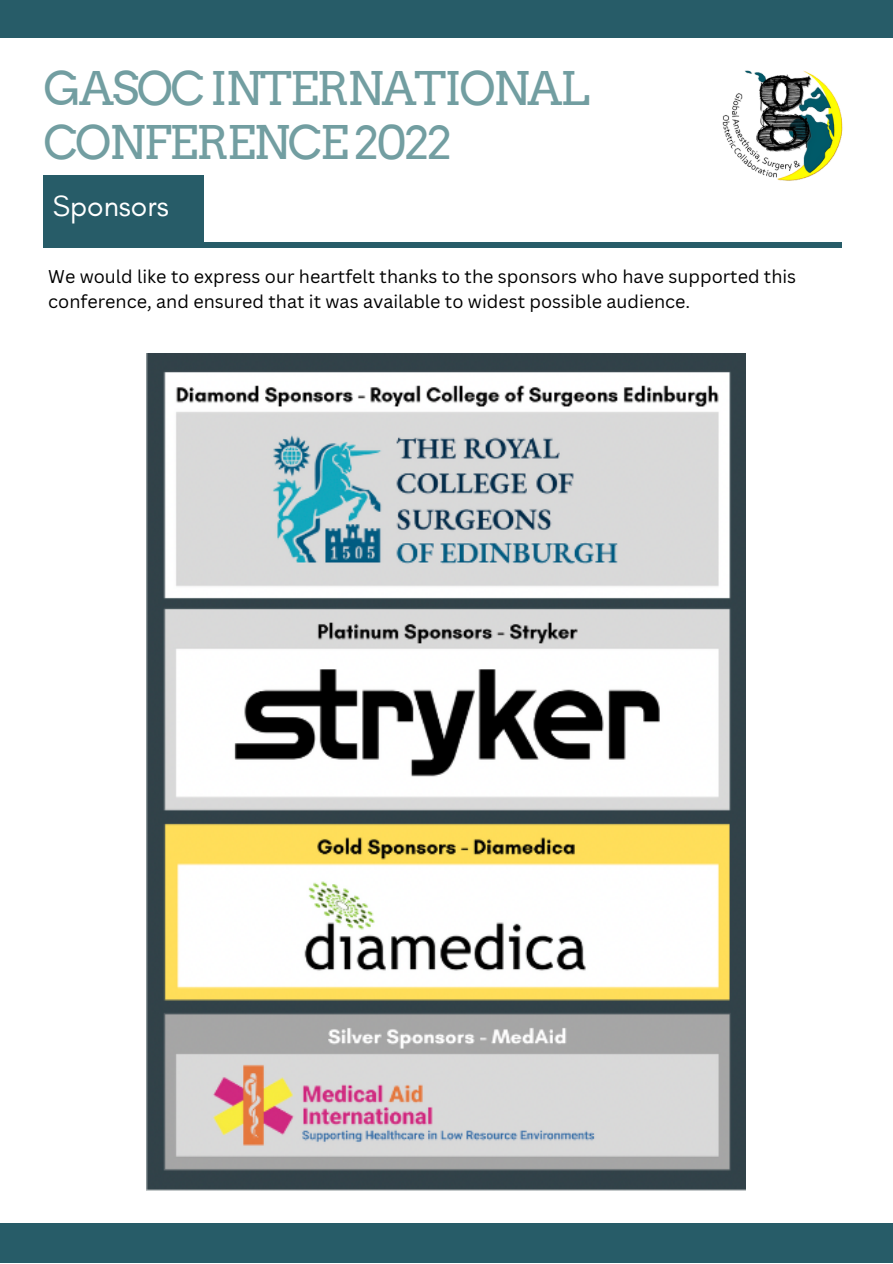
<style>
.page{position:relative;width:893px;height:1264px;background:#fff}
.page>*{position:absolute;margin:0;border:0;box-sizing:border-box;transform-origin:0 0}
.t1{font:46.35px/54px "Arvo";letter-spacing:-.05em;color:#729ea1}
.t2{font:30px "Glacial Indifference";color:#fff}
.t3{font:18px/24.8px "Canva Sans";color:#000}
</style>
<div class="page">
<div style="left:0;top:0;width:892px;height:38px;background:#275c68"></div>
<div style="left:0;top:1223px;width:892px;height:39px;background:#275c68"></div>
<img style="left:722px;top:70px;width:121px;height:111px">
<div style="left:43px;top:175px;width:161px;height:67px;background:#275c68"></div>
<div style="left:43px;top:242px;width:799px;height:6px;background:#275c68"></div>
<img style="left:146px;top:353px;width:599px;height:837px">
<h1 class="t1" style="left:43px;top:62px;width:547px">GASOC INTERNATIONAL<br>CONFERENCE 2022</h1>
<h2 class="t2" style="left:53px;top:187px;width:117px">Sponsors</h2>
<p class="t3" style="left:48px;top:263px;width:749px">We would like to express our heartfelt thanks to the sponsors who have supported this conference, and ensured that it was available to widest possible audience.</p>
</div>
